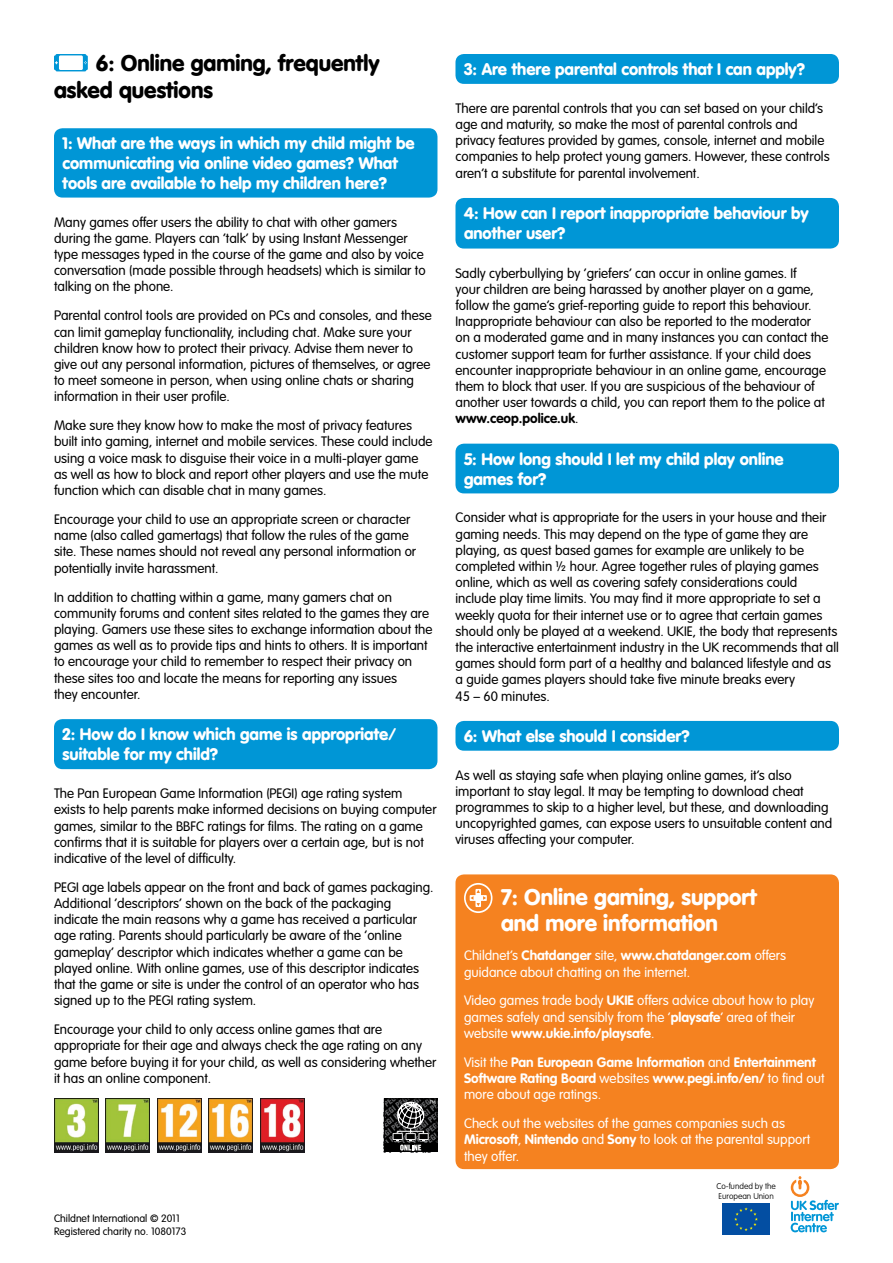
<style>
.page{position:relative;width:893px;height:1263px;background:#fff}
.page>*{position:absolute;margin:0;border:0;box-sizing:border-box;transform-origin:0 0}
.t1{font:900 22.35px/26.8px "VAG Rounded Std";color:#fff}
.t2{font:900 22.35px/26.8px "VAG Rounded Std";color:#000}
.t3{font:900 16.5px/19.8px "VAG Rounded Std";color:#fff}
.Body{font:300 13.5px/16.2px "VAG Rounded Std";color:#000}
.t4{font:300 13.5px/16.2px "VAG Rounded Std";color:#fff}
.t5{font:700 13.5px/16.2px "VAG Rounded Std";color:#fff}
.Box{font:300 10.5px/12.6px "VAG Rounded Std";color:#000}
.t6{font:100 8.25px/9.9px "VAG Rounded Std";color:#000}
.s1{font-weight:700}
.s2{font-weight:300}
</style>
<div class="page">
<svg style="left:54px;top:54px;width:34px;height:17px"></svg>
<div style="left:54px;top:128px;width:383px;height:70px;background:#0096d6;border-radius:9px"></div>
<div style="left:54px;top:719px;width:383px;height:50px;background:#0096d6;border-radius:9px"></div>
<img style="left:157px;top:1098px;width:44px;height:54px">
<img style="left:209px;top:1098px;width:44px;height:54px">
<img style="left:261px;top:1098px;width:44px;height:54px">
<img style="left:54px;top:1098px;width:44px;height:54px">
<img style="left:106px;top:1098px;width:44px;height:54px">
<svg style="left:384px;top:1098px;width:54px;height:54px"></svg>
<div style="left:455px;top:54px;width:384px;height:30px;background:#0096d6;border-radius:9px"></div>
<div style="left:455px;top:198px;width:384px;height:51px;background:#0096d6;border-radius:9px"></div>
<div style="left:455px;top:444px;width:384px;height:49px;background:#0096d6;border-radius:9px"></div>
<div style="left:455px;top:721px;width:384px;height:30px;background:#0096d6;border-radius:9px"></div>
<div style="left:455px;top:874px;width:384px;height:295px;background:#f58220;border-radius:9px"></div>
<svg style="left:464px;top:883px;width:28px;height:30px"></svg>
<svg style="left:791px;top:1176px;width:48px;height:56px"></svg>
<div style="left:722px;top:1203px;width:48px;height:32px;background:#034ea2"></div>
<svg style="left:734px;top:1207px;width:24px;height:24px"></svg>
<h3 class="t2" style="left:54px;top:51px;width:327px;text-indent:42px">6: Online gaming, frequently asked questions</h3>
<p class="t3" style="left:63px;top:134px;width:354px">1: What are the ways in which my child might be communicating via online video games? What tools are available to help my children here?</p>
<p class="Body" style="left:54px;top:214px;width:373px">Many games offer users the ability to chat with other gamers during the game. Players can ‘talk’ by using Instant Messenger type messages typed in the course of the game and also by voice conversation (made possible through headsets) which is similar to talking on the phone.</p>
<p class="Body" style="left:54px;top:308px;width:379px">Parental control tools are provided on PCs and consoles, and these can limit gameplay functionality, including chat. Make sure your children know how to protect their privacy. Advise them never to give out any personal information, pictures of themselves, or agree to meet someone in person, when using online chats or sharing information in their user profile.</p>
<p class="Body" style="left:54px;top:418px;width:380px">Make sure they know how to make the most of privacy features built into gaming, internet and mobile services. These could include using a voice mask to disguise their voice in a multi-player game as well as how to block and report other players and use the mute function which can disable chat in many games.</p>
<p class="Body" style="left:54px;top:512px;width:364px">Encourage your child to use an appropriate screen or character name (also called gamertags) that follow the rules of the game site. These names should not reveal any personal information or potentially invite harassment.</p>
<p class="Body" style="left:54px;top:589px;width:380px">In addition to chatting within a game, many gamers chat on community forums and content sites related to the games they are playing. Gamers use these sites to exchange information about the games as well as to provide tips and hints to others. It is important to encourage your child to remember to respect their privacy on these sites too and locate the means for reporting any issues<br>they encounter.</p>
<p class="t3" style="left:63px;top:725px;width:335px">2: How do I know which game is appropriate/ suitable for my child?</p>
<p class="Body" style="left:54px;top:786px;width:384px">The Pan European Game Information (PEGI) age rating system exists to help parents make informed decisions on buying computer games, similar to the BBFC ratings for films. The rating on a game confirms that it is suitable for players over a certain age, but is not indicative of the level of difficulty.</p>
<p class="Body" style="left:54px;top:879px;width:381px">PEGI age labels appear on the front and back of games packaging.<br>Additional ‘descriptors’ shown on the back of the packaging indicate the main reasons why a game has received a particular age rating. Parents should particularly be aware of the ‘online gameplay’ descriptor which indicates whether a game can be played online. With online games, use of this descriptor indicates that the game or site is under the control of an operator who has signed up to the PEGI rating system.</p>
<p class="Body" style="left:54px;top:1022px;width:384px">Encourage your child to only access online games that are appropriate for their age and always check the age rating on any game before buying it for your child, as well as considering whether it has an online component.</p>
<p class="Box" style="left:54px;top:1213px;width:134px">Childnet International © 2011<br>Registered charity no. 1080173</p>
<p class="t3" style="left:464px;top:60px;width:343px">3: Are there parental controls that I can apply?</p>
<p class="Body" style="left:455px;top:100px;width:376px">There are parental controls that you can set based on your child’s age and maturity, so make the most of parental controls and privacy features provided by games, console, internet and mobile companies to help protect young gamers. However, these controls aren’t a substitute for parental involvement.</p>
<p class="t3" style="left:464px;top:204px;width:346px">4: How can I report inappropriate behaviour by another user?</p>
<p class="Body" style="left:455px;top:265px;width:375px">Sadly cyberbullying by ‘griefers’ can occur in online games. If<br>your children are being harassed by another player on a game, follow the game’s grief-reporting guide to report this behaviour.<br>Inappropriate behaviour can also be reported to the moderator on a moderated game and in many instances you can contact the customer support team for further assistance. If your child does encounter inappropriate behaviour in an online game, encourage them to block that user. If you are suspicious of the behaviour of another user towards a child, you can report them to the police at <span class="s1">www.ceop.police.uk</span>.</p>
<p class="t3" style="left:464px;top:450px;width:321px">5: How long should I let my child play online games for?</p>
<p class="Body" style="left:455px;top:510px;width:385px">Consider what is appropriate for the users in your house and their gaming needs. This may depend on the type of game they are playing, as quest based games for example are unlikely to be completed within ½ hour. Agree together rules of playing games online, which as well as covering safety considerations could include play time limits. You may find it more appropriate to set a weekly quota for their internet use or to agree that certain games should only be played at a weekend. UKIE, the body that represents the interactive entertainment industry in the UK recommends that all games should form part of a healthy and balanced lifestyle and as a guide games players should take five minute breaks every<br>45 – 60 minutes.</p>
<p class="t3" style="left:464px;top:727px;width:227px">6: What else should I consider?</p>
<p class="Body" style="left:455px;top:767px;width:378px">As well as staying safe when playing online games, it’s also important to stay legal. It may be tempting to download cheat programmes to skip to a higher level, but these, and downloading uncopyrighted games, can expose users to unsuitable content and viruses affecting your computer.</p>
<p class="t1" style="left:501px;top:884px;width:257px">7: Online gaming, support and more information</p>
<p class="t4" style="left:464px;top:948px;width:324px">Childnet’s <span class="s1">Chatdanger</span> site, <span class="s1">www.chatdanger.com</span> offers guidance about chatting on the internet.</p>
<p class="t4" style="left:464px;top:993px;width:352px">Video games trade body <span class="s1">UKIE</span> offers advice about how to play games safely and sensibly from the ‘<span class="s1">playsafe</span>’ area of their website <span class="s1">www.ukie.info/playsafe</span>.</p>
<p class="t5" style="left:464px;top:1054px;width:362px"><span class="s2">Visit the</span> Pan European Game Information <span class="s2">and</span> Entertainment<br>Software Rating Board <span class="s2">websites</span> www.pegi.info/en/ <span class="s2">to find out more about age ratings.</span></p>
<p class="t4" style="left:464px;top:1116px;width:348px">Check out the websites of the games companies such as<br><span class="s1">Microsoft</span>, <span class="s1">Nintendo</span> and <span class="s1">Sony</span> to look at the parental support they offer.</p>
<p class="t6" style="left:716px;top:1182px;width:61px">Co-funded by the<br>European Union</p>
</div>
